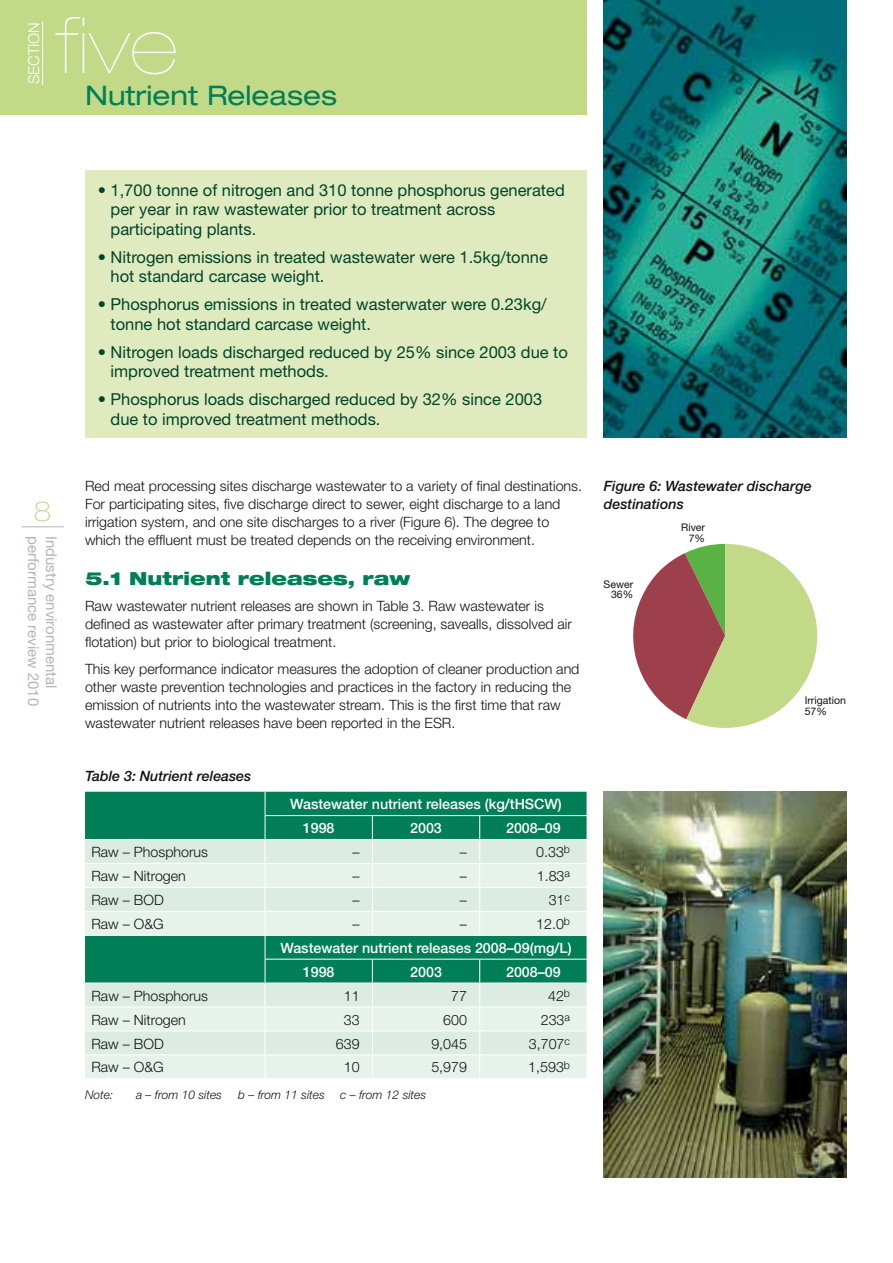
<style>
.page{position:relative;width:893px;height:1263px;background:#fff}
.page>*{position:absolute;margin:0;border:0;box-sizing:border-box;transform-origin:0 0}
.t1{font:900 expanded 78px "Helvetica Neue";color:#fff}
.t2{font:expanded 27px "Helvetica Neue";color:#007e56}
.t3{font:100 expanded 27px "Helvetica Neue";color:#c2da88}
.t4{font:900 expanded 18px "Helvetica Neue";color:#007e56}
.t5{font:16.5px/19.5px "Helvetica Neue";color:#00442b}
.t6{font:15px "Helvetica Neue";color:#b3b5b4}
.t7{font:300 15px "Helvetica Neue";color:#fff}
.t8{font:300 14.25px/18px "Helvetica Neue";color:#121212}
.t9{font:500 14.25px/23.9px "Helvetica Neue";color:#fff}
.t10{font:italic 500 14.25px/18px "Helvetica Neue";color:#121212}
.t11{font:italic 300 12px "Helvetica Neue";color:#121212}
.t12{font:10.5px/10.5px "Helvetica Neue";color:#121212;text-align:right}
</style>
<div class="page">
<div style="left:0;top:0;width:587px;height:115px;background:#c2da88"></div>
<hr style="left:42px;top:21px;width:1px;height:64px;background:#fff">
<hr style="left:21px;top:526px;width:43px;height:1px;background:#b3b5b4">
<div style="left:85px;top:170px;width:502px;height:268px;background:#dfebbe"></div>
<img style="left:604px;top:0;width:242px;height:438px">
<svg style="left:633px;top:544px;width:184px;height:184px"></svg>
<div style="left:85px;top:792px;width:502px;height:47px;background:#007e56"></div>
<div style="left:85px;top:840px;width:502px;height:23px;background:#ddece3"></div>
<svg style="left:85px;top:864px;width:502px;height:214px;background:#b1d6c7"></svg>
<hr style="left:265px;top:815px;width:107px;height:1px;background:#fff">
<hr style="left:372px;top:815px;width:108px;height:1px;background:#fff">
<hr style="left:480px;top:815px;width:107px;height:1px;background:#fff">
<hr style="left:85px;top:887px;width:180px;height:1px;background:#fff">
<hr style="left:265px;top:887px;width:107px;height:1px;background:#fff">
<hr style="left:372px;top:887px;width:108px;height:1px;background:#fff">
<hr style="left:480px;top:887px;width:107px;height:1px;background:#fff">
<hr style="left:85px;top:911px;width:180px;height:1px;background:#fff">
<hr style="left:265px;top:911px;width:107px;height:1px;background:#fff">
<hr style="left:372px;top:911px;width:108px;height:1px;background:#fff">
<svg style="left:372px;top:816px;width:1px;height:119px"></svg>
<hr style="left:480px;top:911px;width:107px;height:1px;background:#fff">
<svg style="left:479px;top:816px;width:1px;height:119px"></svg>
<hr style="left:85px;top:935px;width:180px;height:1px;background:#fff">
<hr style="left:265px;top:935px;width:107px;height:1px;background:#fff">
<hr style="left:372px;top:935px;width:108px;height:1px;background:#fff">
<hr style="left:480px;top:935px;width:107px;height:1px;background:#fff">
<hr style="left:265px;top:959px;width:107px;height:1px;background:#fff">
<hr style="left:372px;top:959px;width:108px;height:1px;background:#fff">
<hr style="left:480px;top:959px;width:107px;height:1px;background:#fff">
<hr style="left:85px;top:983px;width:180px;height:1px;background:#fff">
<hr style="left:265px;top:983px;width:107px;height:1px;background:#fff">
<hr style="left:372px;top:983px;width:108px;height:1px;background:#fff">
<hr style="left:480px;top:983px;width:107px;height:1px;background:#fff">
<hr style="left:85px;top:1006px;width:180px;height:1px;background:#fff">
<hr style="left:265px;top:1006px;width:107px;height:1px;background:#fff">
<hr style="left:372px;top:1006px;width:108px;height:1px;background:#fff">
<hr style="left:480px;top:1006px;width:107px;height:1px;background:#fff">
<hr style="left:85px;top:1030px;width:180px;height:1px;background:#fff">
<hr style="left:265px;top:1030px;width:107px;height:1px;background:#fff">
<hr style="left:372px;top:1030px;width:108px;height:1px;background:#fff">
<hr style="left:480px;top:1030px;width:107px;height:1px;background:#fff">
<hr style="left:85px;top:1054px;width:180px;height:1px;background:#fff">
<hr style="left:265px;top:1054px;width:107px;height:1px;background:#fff">
<svg style="left:265px;top:792px;width:1px;height:286px"></svg>
<hr style="left:372px;top:1054px;width:108px;height:1px;background:#fff">
<svg style="left:372px;top:959px;width:1px;height:119px"></svg>
<hr style="left:480px;top:1054px;width:107px;height:1px;background:#fff">
<svg style="left:479px;top:959px;width:1px;height:119px"></svg>
<img style="left:604px;top:792px;width:242px;height:386px">
<p class="t7" style="left:24px;top:84px;width:64px;rotate:-90deg">SECTION</p>
<h1 class="t1" style="left:55px;top:0;width:123px">five</h1>
<h2 class="t2" style="left:85px;top:79px;width:254px">Nutrient Releases</h2>
<h2 class="t3" style="left:34px;top:495px;width:19px">8</h2>
<p class="t6" style="left:42px;top:536px;width:172px;rotate:90deg">performance review 2010</p>
<p class="t6" style="left:60px;top:536px;width:154px;rotate:90deg">Industry environmental</p>
<p class="t5" style="left:111px;top:180px;width:456px;text-indent:-13px">• 1,700 tonne of nitrogen and 310 tonne phosphorus generated per year in raw wastewater prior to treatment across participating plants.</p>
<p class="t5" style="left:111px;top:247px;width:439px;text-indent:-13px">• Nitrogen emissions in treated wastewater were 1.5kg/tonne hot standard carcase weight.</p>
<p class="t5" style="left:111px;top:294px;width:438px;text-indent:-13px">• Phosphorus emissions in treated wasterwater were 0.23kg/ tonne hot standard carcase weight.</p>
<p class="t5" style="left:111px;top:342px;width:459px;text-indent:-13px">• Nitrogen loads discharged reduced by 25% since 2003 due to improved treatment methods.</p>
<p class="t5" style="left:111px;top:389px;width:433px;text-indent:-13px">• Phosphorus loads discharged reduced by 32% since 2003 due to improved treatment methods.</p>
<p class="t8" style="left:85px;top:477px;width:499px">Red meat processing sites discharge wastewater to a variety of final destinations.<br>For participating sites, five discharge direct to sewer, eight discharge to a land irrigation system, and one site discharges to a river (Figure 6). The degree to which the effluent must be treated depends on the receiving environment.</p>
<p class="t4" style="left:85px;top:566px;width:327px">5.1 Nutrient releases, raw</p>
<p class="t8" style="left:85px;top:597px;width:488px">Raw wastewater nutrient releases are shown in Table 3. Raw wastewater is defined as wastewater after primary treatment (screening, savealls, dissolved air flotation) but prior to biological treatment.</p>
<p class="t8" style="left:85px;top:659px;width:496px">This key performance indicator measures the adoption of cleaner production and other waste prevention technologies and practices in the factory in reducing the emission of nutrients into the wastewater stream. This is the first time that raw wastewater nutrient releases have been reported in the ESR.</p>
<p class="t10" style="left:85px;top:767px;width:168px">Table 3: Nutrient releases</p>
<p class="t9" style="left:303px;top:792px;width:260px;text-indent:-13px">Wastewater nutrient releases (kg/tHSCW)<br>1998</p>
<p class="t9" style="left:410px;top:816px;width:33px">2003</p>
<p class="t9" style="left:506px;top:816px;width:56px">2008–09</p>
<p class="t8" style="left:91px;top:843px;width:118px">Raw – Phosphorus</p>
<p class="t8" style="left:352px;top:843px;width:9px">–</p>
<p class="t8" style="left:460px;top:843px;width:9px">–</p>
<p class="t8" style="left:536px;top:843px;width:35px">0.33<sup>b</sup></p>
<p class="t8" style="left:91px;top:867px;width:96px">Raw – Nitrogen</p>
<p class="t8" style="left:352px;top:867px;width:9px">–</p>
<p class="t8" style="left:460px;top:867px;width:9px">–</p>
<p class="t8" style="left:537px;top:867px;width:35px">1.83<sup>a</sup></p>
<p class="t8" style="left:91px;top:890px;width:74px">Raw – BOD</p>
<p class="t8" style="left:352px;top:890px;width:9px">–</p>
<p class="t8" style="left:460px;top:890px;width:9px">–</p>
<p class="t8" style="left:549px;top:890px;width:23px">31<sup>c</sup></p>
<p class="t8" style="left:91px;top:914px;width:74px">Raw – O&amp;G</p>
<p class="t8" style="left:352px;top:914px;width:9px">–</p>
<p class="t8" style="left:460px;top:914px;width:9px">–</p>
<p class="t8" style="left:536px;top:914px;width:35px">12.0<sup>b</sup></p>
<p class="t9" style="left:280px;top:936px;width:293px">Wastewater nutrient releases 2008–09(mg/L)</p>
<p class="t9" style="left:303px;top:959px;width:33px">1998</p>
<p class="t9" style="left:410px;top:959px;width:33px">2003</p>
<p class="t9" style="left:506px;top:959px;width:56px">2008–09</p>
<p class="t8" style="left:91px;top:986px;width:118px">Raw – Phosphorus</p>
<p class="t8" style="left:344px;top:986px;width:17px">11</p>
<p class="t8" style="left:451px;top:986px;width:17px">77</p>
<p class="t8" style="left:548px;top:986px;width:23px">42<sup>b</sup></p>
<p class="t8" style="left:91px;top:1010px;width:96px">Raw – Nitrogen</p>
<p class="t8" style="left:344px;top:1010px;width:17px">33</p>
<p class="t8" style="left:443px;top:1010px;width:25px">600</p>
<p class="t8" style="left:541px;top:1010px;width:31px">233<sup>a</sup></p>
<p class="t8" style="left:91px;top:1034px;width:74px">Raw – BOD</p>
<p class="t8" style="left:336px;top:1034px;width:25px">639</p>
<p class="t8" style="left:431px;top:1034px;width:37px">9,045</p>
<p class="t8" style="left:529px;top:1034px;width:43px">3,707<sup>c</sup></p>
<p class="t8" style="left:91px;top:1058px;width:74px">Raw – O&amp;G</p>
<p class="t8" style="left:344px;top:1058px;width:17px">10</p>
<p class="t8" style="left:431px;top:1058px;width:37px">5,979</p>
<p class="t8" style="left:528px;top:1058px;width:43px">1,593<sup>b</sup></p>
<p class="t11" style="left:85px;top:1088px;width:30px">Note:</p>
<p class="t11" style="left:136px;top:1088px;width:88px">a – from 10 sites</p>
<p class="t11" style="left:238px;top:1088px;width:88px">b – from 11 sites</p>
<p class="t11" style="left:340px;top:1088px;width:88px">c – from 12 sites</p>
<p class="t10" style="left:604px;top:477px;width:210px">Figure 6: Wastewater discharge destinations</p>
<p class="t12" style="left:681px;top:522px;width:25px">River<br>7%</p>
<p class="t12" style="left:604px;top:579px;width:31px">Sewer<br>36%</p>
<p class="t12" style="left:805px;top:695px;width:43px;text-align:left">Irrigation<br>57%</p>
</div>
